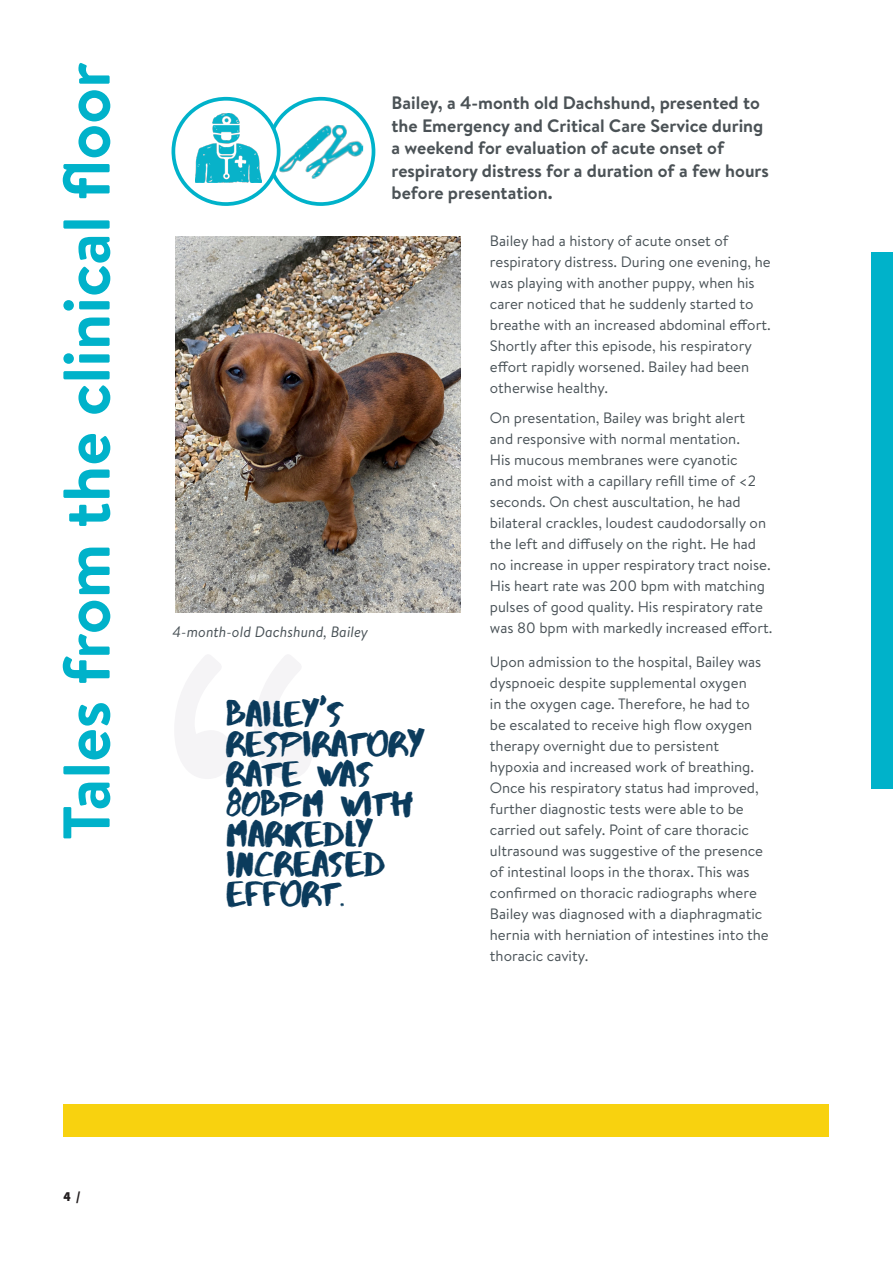
<style>
.page{position:relative;width:893px;height:1263px;background:#fff}
.page>*{position:absolute;margin:0;border:0;box-sizing:border-box;transform-origin:0 0}
.SubTitles{font:444px "Brandon Text";color:#f5f4f6}
.Titles{font:700 66px "Brandon Text";color:#00b2ca}
.Body_Text{font:36px/30px "Abys";color:#0b3b5c}
.SubTitles-2{font:700 18px/22.5px "Brandon Text";color:#4b5256}
.SubTitles-3{font:15px/21px "Brandon Text";color:#485156}
.SubTitles-4{font:italic 15px "Brandon Text";color:#485156}
.t1{font:900 13.5px "Source Sans Pro";color:#231f20}
</style>
<div class="page">
<div style="left:871px;top:252px;width:21px;height:536px;background:#00b2ca"></div>
<div style="left:63px;top:1104px;width:766px;height:33px;background:#f8d20f"></div>
<img style="left:175px;top:236px;width:285px;height:376px">
<svg style="left:171px;top:96px;width:203px;height:110px"></svg>
<img style="left:195px;top:114px;width:66px;height:69px">
<p class="Titles" style="left:41px;top:840px;width:779px;rotate:-90deg">Tales from the clinical floor</p>
<p class="SubTitles-2" style="left:391px;top:92px;width:379px">Bailey, a 4-month old Dachshund, presented to the Emergency and Critical Care Service during a weekend for evaluation of acute onset of respiratory distress for a duration of a few hours before presentation.</p>
<p class="SubTitles-3" style="left:490px;top:230px;width:282px">Bailey had a history of acute onset of respiratory distress. During one evening, he was playing with another puppy, when his carer noticed that he suddenly started to breathe with an increased abdominal effort.<br>Shortly after this episode, his respiratory effort rapidly worsened. Bailey had been otherwise healthy.</p>
<p class="SubTitles-3" style="left:490px;top:407px;width:282px">On presentation, Bailey was bright alert and responsive with normal mentation.<br>His mucous membranes were cyanotic<br>and moist with a capillary refill time of &lt;2 seconds. On chest auscultation, he had bilateral crackles, loudest caudodorsally on the left and diffusely on the right. He had no increase in upper respiratory tract noise.<br>His heart rate was 200 bpm with matching pulses of good quality. His respiratory rate</p>
<p class="SubTitles-4" style="left:172px;top:621px;width:197px">4-month-old Dachshund, Bailey</p>
<p class="SubTitles-3" style="left:490px;top:617px;width:284px">was 80 bpm with markedly increased effort.</p>
<p class="SubTitles-3" style="left:490px;top:650px;width:280px">Upon admission to the hospital, Bailey was dyspnoeic despite supplemental oxygen<br>in the oxygen cage. Therefore, he had to be escalated to receive high flow oxygen therapy overnight due to persistent hypoxia and increased work of breathing.<br>Once his respiratory status had improved, further diagnostic tests were able to be carried out safely. Point of care thoracic ultrasound was suggestive of the presence of intestinal loops in the thorax. This was confirmed on thoracic radiographs where Bailey was diagnosed with a diaphragmatic hernia with herniation of intestines into the</p>
<p class="SubTitles" style="left:151px;top:511px;width:185px">“</p>
<p class="Body_Text" style="left:226px;top:697px;width:200px">BAILEY'S<br>RESPIRATORY<br>RATE WAS<br>80BPM WITH<br>MARKEDLY<br>INCREASED<br>EFFORT.</p>
<p class="SubTitles-3" style="left:490px;top:944px;width:100px">thoracic cavity.</p>
<p class="t1" style="left:63px;top:1187px;width:19px">4 /</p>
</div>
